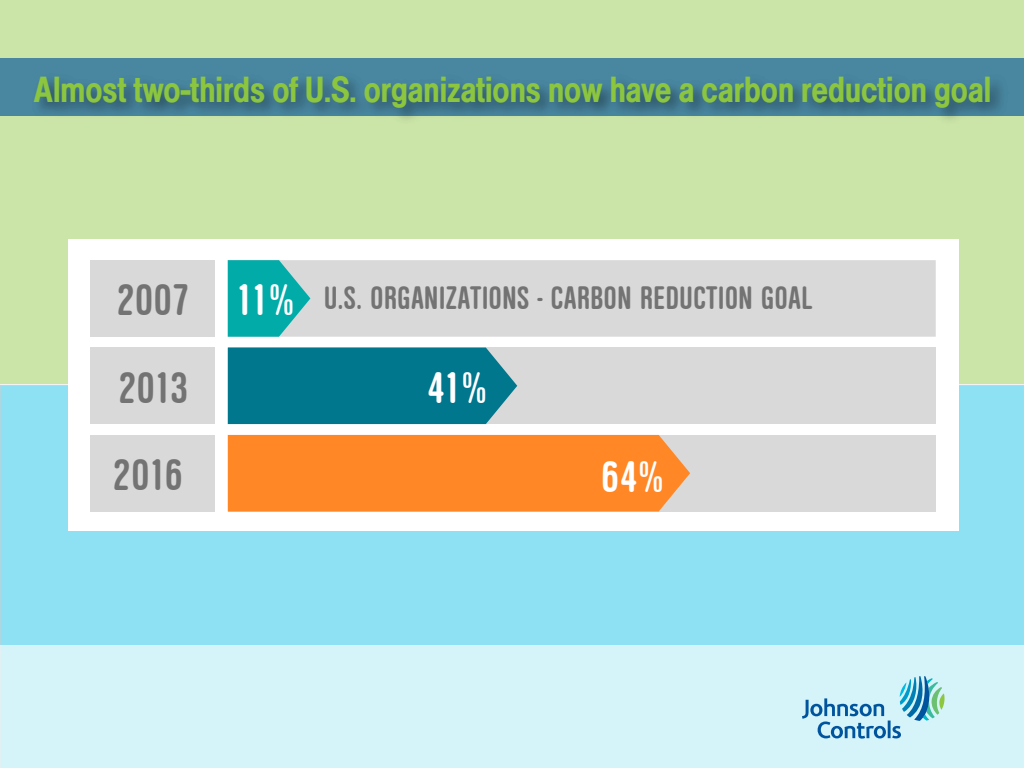
<style>
.page{position:relative;width:1024px;height:768px;background:#fff}
.page>*{position:absolute;margin:0;border:0;box-sizing:border-box;transform-origin:0 0}
.t1{font:45.9px/87.4px "Nimbus San D Bold Cond Ro 1";letter-spacing:-.03em;color:#737373}
.t2{font:45.9px "Nimbus San D Bold Cond Ro 1";color:#fff}
.t3{font:500 condensed 38px "Nimbus San No 4 D";color:#8cc63f}
.t4{font:33.8px "Nimbus San D Bold Cond Ro 1";color:#737373}
.s1{color:#fff}
</style>
<div class="page">
<div style="left:0;top:0;width:1024px;height:384px;background:#cbe5a9"></div>
<div style="left:0;top:385px;width:1024px;height:261px;background:#8de1f2"></div>
<svg style="left:0;top:59px;width:1024px;height:57px;background:#437c94"></svg>
<div style="left:0;top:646px;width:1024px;height:122px;background:#d5f4fa"></div>
<svg style="left:802px;top:676px;width:143px;height:63px"></svg>
<div style="left:68px;top:239px;width:891px;height:292px;background:#fff"></div>
<div style="left:310px;top:260px;width:626px;height:77px;background:#d9d9d9"></div>
<svg style="left:228px;top:260px;width:82px;height:77px;background:#29b3b1"></svg>
<div style="left:90px;top:260px;width:125px;height:77px;background:#d9d9d9"></div>
<div style="left:90px;top:348px;width:125px;height:76px;background:#d9d9d9"></div>
<div style="left:90px;top:435px;width:125px;height:76px;background:#d9d9d9"></div>
<div style="left:228px;top:348px;width:708px;height:76px;background:#d9d9d9"></div>
<div style="left:228px;top:348px;width:289px;height:76px;background:#00778c"></div>
<div style="left:228px;top:435px;width:708px;height:76px;background:#d9d9d9"></div>
<div style="left:228px;top:435px;width:462px;height:76px;background:#ff8726"></div>
<p class="t3" style="left:34px;top:68px;width:959px">Almost two-thirds of U.S. organizations now have a carbon reduction goal</p>
<p class="t1" style="left:116px;top:256px;width:180px">2007 <span class="s1">11%</span></p>
<p class="t1" style="left:112px;top:343px;width:78px">2013<br>2016</p>
<p class="t4" style="left:324px;top:280px;width:490px">U.S. ORGANIZATIONS - CARBON REDUCTION GOAL</p>
<p class="t2" style="left:427px;top:363px;width:62px">41%</p>
<p class="t2" style="left:601px;top:452px;width:65px">64%</p>
</div>
